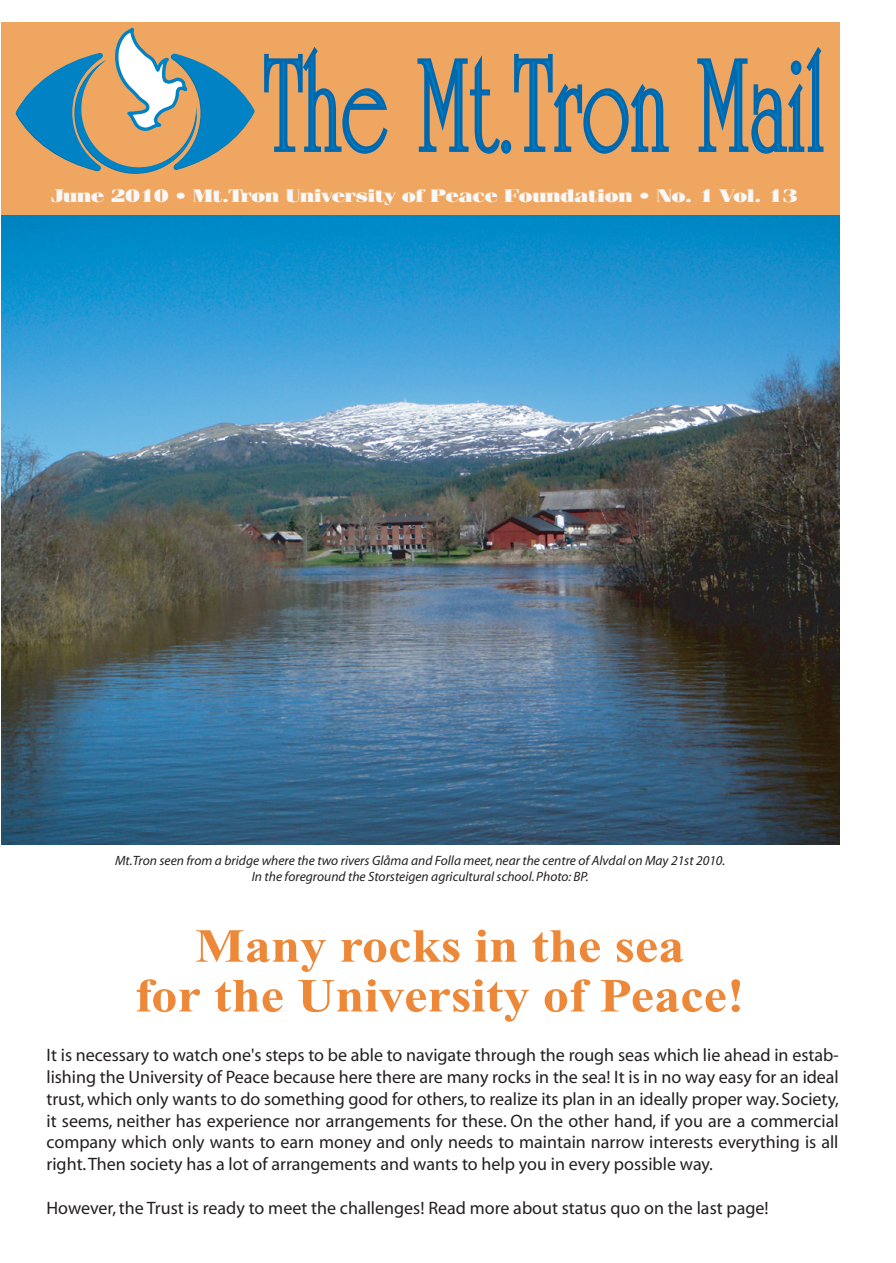
<style>
.page{position:relative;width:896px;height:1263px;background:#fff}
.page>*{position:absolute;margin:0;border:0;box-sizing:border-box;transform-origin:0 0}
.t1{font:700 47.55px/49.8px "Times New Roman";color:#ed8839;text-align:center;scale:1.11 1}
.t2{font:18px/21.8px "Myriad";color:#231f20;text-align:justify}
.t3{font:900 18px "Compendium Black S Si";letter-spacing:-.03em;color:#f8f8f9;scale:1.26 1}
.t4{font:italic 13.5px/16.5px "Myriad";color:#231f20;text-align:center}
</style>
<div class="page">
<div style="left:1px;top:22px;width:838px;height:193px;background:#efa660"></div>
<svg style="left:417px;top:54px;width:251px;height:100px"></svg>
<svg style="left:697px;top:47px;width:126px;height:107px"></svg>
<svg style="left:15px;top:27px;width:372px;height:147px"></svg>
<img style="left:1px;top:215px;width:838px;height:629px">
<p class="t3" style="left:51px;top:185px;width:593px">June 2010 • Mt.Tron University of Peace Foundation • No. 1 Vol. 13</p>
<p class="t4" style="left:115px;top:853px;width:611px">Mt.Tron seen from a bridge where the two rivers Glåma and Folla meet, near the centre of Alvdal on May 21st 2010.<br>In the foreground the Storsteigen agricultural school. Photo: BP.</p>
<p class="t1" style="left:135px;top:925px;width:550px">Many rocks in the sea<br>for the University of Peace!</p>
<p class="t2" style="left:46px;top:1046px;width:793px">It is necessary to watch one's steps to be able to navigate through the rough seas which lie ahead in estab&shy;lishing the University of Peace because here there are many rocks in the sea! It is in no way easy for an ideal trust, which only wants to do something good for others, to realize its plan in an ideally proper way. Society, it seems, neither has experience nor arrangements for these. On the other hand, if you are a commercial company which only wants to earn money and only needs to maintain narrow interests everything is all right. Then society has a lot of arrangements and wants to help you in every possible way.</p>
<p class="t2" style="left:46px;top:1198px;width:723px">However, the Trust is ready to meet the challenges! Read more about status quo on the last page!</p>
</div>
